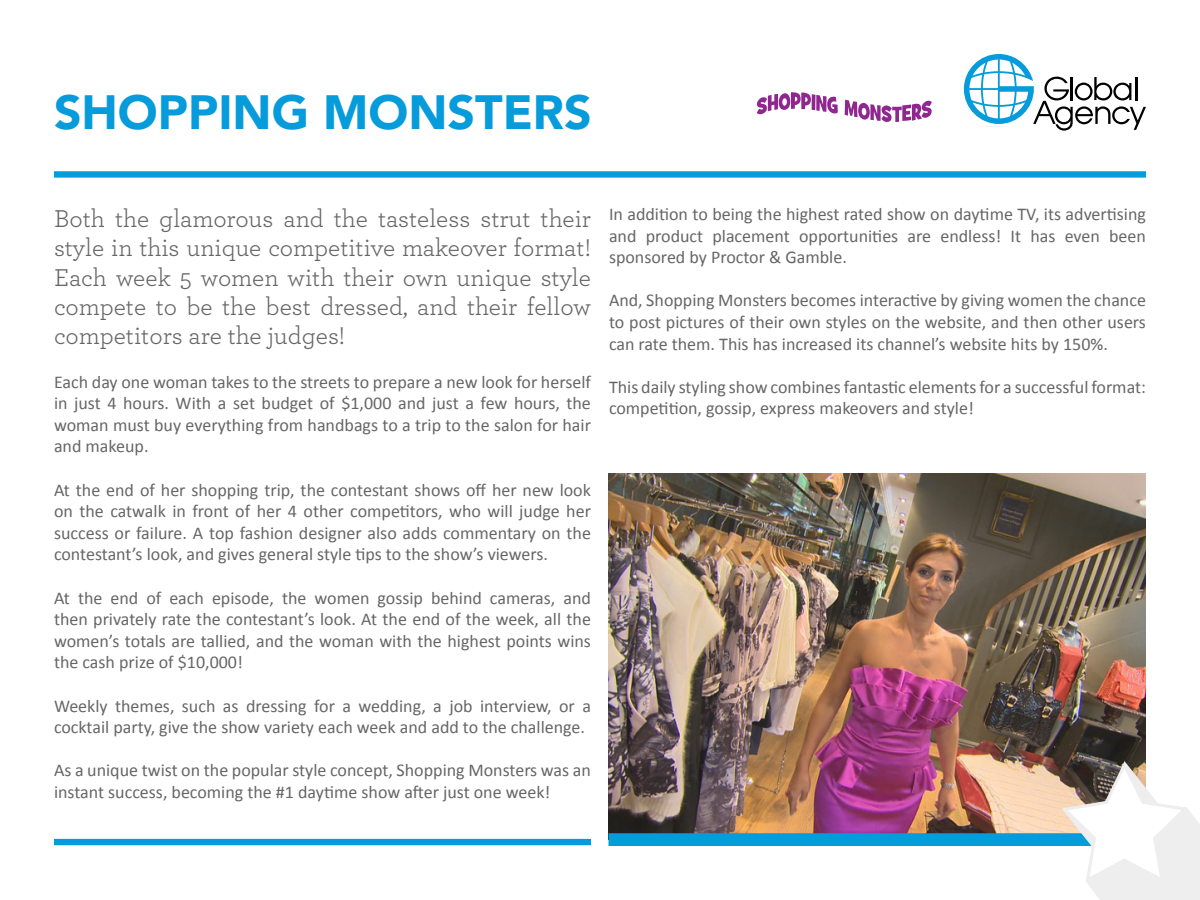
<style>
.page{position:relative;width:1200px;height:900px;background:#fff}
.page>*{position:absolute;margin:0;border:0;box-sizing:border-box;transform-origin:0 0}
.t1{font:900 48px "Avenir";color:#069bda}
.t2{font:25.5px/29.4px "Archer";color:#666;text-align:justify}
.t3{font:18px/21.6px "Calibri";color:#666;text-align:justify}
</style>
<div class="page">
<svg style="left:964px;top:54px;width:182px;height:77px"></svg>
<div style="left:54px;top:171px;width:1092px;height:7px;background:#069bda"></div>
<img style="left:609px;top:474px;width:537px;height:359px">
<div style="left:54px;top:839px;width:537px;height:6px;background:#069bda"></div>
<div style="left:609px;top:833px;width:537px;height:13px;background:#069bda"></div>
<svg style="left:757px;top:92px;width:81px;height:22px"></svg>
<svg style="left:845px;top:100px;width:87px;height:22px"></svg>
<svg style="left:1058px;top:759px;width:142px;height:141px"></svg>
<p class="t1" style="left:54px;top:71px;width:539px">SHOPPING MONSTERS</p>
<p class="t2" style="left:54px;top:203px;width:539px">Both the glamorous and the tasteless strut their style in this unique competitive makeover format!<br>Each week 5 women with their own unique style compete to be the best dressed, and their fellow competitors are the judges!</p>
<p class="t3" style="left:54px;top:371px;width:538px">Each day one woman takes to the streets to prepare a new look for herself in just 4 hours. With a set budget of $1,000 and just a few hours, the woman must buy everything from handbags to a trip to the salon for hair and makeup.</p>
<p class="t3" style="left:54px;top:479px;width:538px">At the end of her shopping trip, the contestant shows off her new look on the catwalk in front of her 4 other competitors, who will judge her success or failure. A top fashion designer also adds commentary on the contestant’s look, and gives general style tips to the show’s viewers.</p>
<p class="t3" style="left:54px;top:587px;width:538px">At the end of each episode, the women gossip behind cameras, and then privately rate the contestant’s look. At the end of the week, all the women’s totals are tallied, and the woman with the highest points wins the cash prize of $10,000!</p>
<p class="t3" style="left:54px;top:695px;width:539px">Weekly themes, such as dressing for a wedding, a job interview, or a cocktail party, give the show variety each week and add to the challenge.</p>
<p class="t3" style="left:54px;top:760px;width:538px">As a unique twist on the popular style concept, Shopping Monsters was an instant success, becoming the #1 daytime show after just one week!</p>
<p class="t3" style="left:609px;top:203px;width:538px">In addition to being the highest rated show on daytime TV, its advertising and product placement opportunities are endless! It has even been sponsored by Proctor &amp; Gamble.</p>
<p class="t3" style="left:609px;top:290px;width:539px">And, Shopping Monsters becomes interactive by giving women the chance to post pictures of their own styles on the website, and then other users can rate them. This has increased its channel’s website hits by 150%.</p>
<p class="t3" style="left:609px;top:376px;width:539px">This daily styling show combines fantastic elements for a successful format: competition, gossip, express makeovers and style!</p>
</div>
